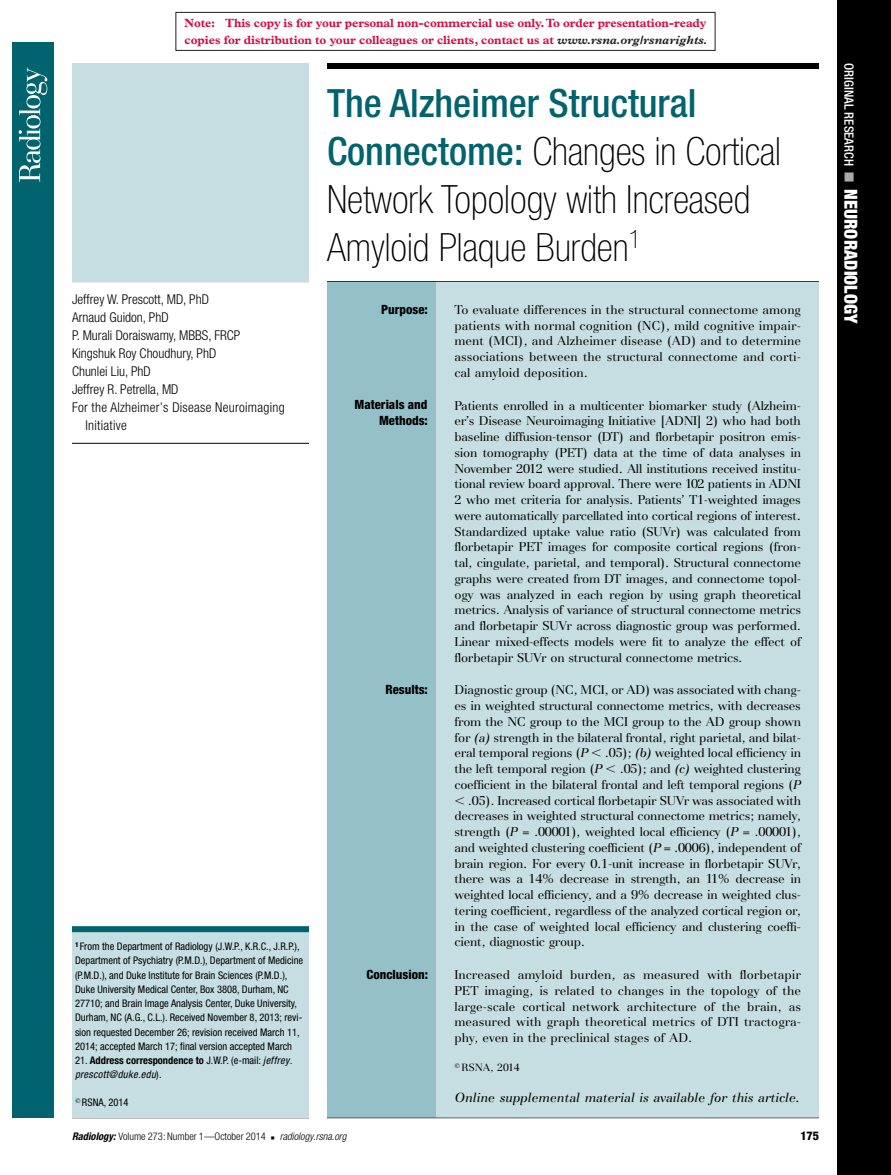
<style>
.page{position:relative;width:891px;height:1175px;background:#fff}
.page>*{position:absolute;margin:0;border:0;box-sizing:border-box;transform-origin:0 0}
.t1{font:100 condensed 39px/48px "Helvetica Neue";color:#000}
.t2{font:300 condensed 13.5px "Helvetica Neue";color:#000}
.t3{font:300 condensed 13.5px "Helvetica Neue";letter-spacing:.02em;color:#000}
.t4{font:italic 13.2px "AT Basilia";color:#000}
.t5{font:12.75px/15.8px "AT Basilia";letter-spacing:-.02em;color:#000;text-align:justify}
.t6{font:800 condensed 12.75px/15.8px "Helvetica Neue";color:#000;text-align:right}
.t7{font:500 condensed 12.75px "Helvetica Neue";letter-spacing:.005em;color:#fff}
.t8{font:700 12px/16.5px "Plantin";letter-spacing:-.01em;color:#d20d44}
.t9{font:800 condensed 12px "Helvetica Neue";color:#000}
.t10{font:condensed 10.5px/14.2px "Helvetica Neue";color:#000}
.t11{font:italic condensed 10.5px/14.2px "Helvetica Neue";letter-spacing:.03em;color:#000}
.t12{font:300 condensed 10.5px "Helvetica Neue";color:#000}
.t13{font:10.5px "AT Basilia";color:#000}
.s1{font-style:italic;color:#231f20}
.s2{font-style:normal}
.s3{font-weight:700;font-style:normal}
.s4{font-weight:500;color:#00636d}
.s5{font-style:italic}
.s6{font-family:"Universal Greekwith Math Pi"}
.s7{font-weight:700;font-style:italic}
.s8{font-family:"Universal Newswith Comm Pi";font-weight:400;font-stretch:normal;font-size:6px}
.s9{font-family:"Universal Newswith Comm Pi";font-weight:400;font-stretch:normal;font-size:18px;color:#a8a9ad}
.s10{font-weight:900;font-size:18px}
</style>
<div class="page">
<div style="left:12px;top:42px;width:42px;height:1075px;background:#00636d"></div>
<svg style="left:19px;top:68px;width:28px;height:114px"></svg>
<div style="left:327px;top:63px;width:492px;height:6px;background:#000"></div>
<hr style="left:327px;top:1117px;width:492px;height:1px;background:#000">
<hr style="left:72px;top:1117px;width:237px;height:1px;background:#000">
<div style="left:837px;top:0;width:54px;height:1174px;background:#000"></div>
<hr style="left:327px;top:281px;width:492px;height:1px;background:#000">
<hr style="left:72px;top:281px;width:237px;height:1px;background:#000">
<hr style="left:72px;top:443px;width:237px;height:1px;background:#000">
<div style="left:327px;top:282px;width:109px;height:835px;background:#94c1c8"></div>
<div style="left:436px;top:282px;width:383px;height:835px;background:#c6dee1"></div>
<div style="left:72px;top:926px;width:237px;height:191px;background:#c6dee1"></div>
<div style="left:72px;top:926px;width:237px;height:6px;background:#00636d"></div>
<div style="left:72px;top:63px;width:237px;height:218px;background:#c6dee1"></div>
<div style="left:176px;top:12px;width:540px;height:39px;border:1px solid #231f20"></div>
<p class="t8" style="left:185px;top:15px;width:524px">Note: This copy is for your personal non-commercial use only. To order presentation-ready copies for distribution to your colleagues or clients, contact us at <span class="s1">www.rsna.org/rsnarights.</span></p>
<p class="t2" style="left:72px;top:292px;width:139px">Jeffrey W. Prescott, MD, PhD</p>
<p class="t2" style="left:72px;top:310px;width:98px">Arnaud Guidon, PhD</p>
<p class="t2" style="left:72px;top:328px;width:170px">P. Murali Doraiswamy, MBBS, FRCP</p>
<p class="t2" style="left:72px;top:346px;width:146px">Kingshuk Roy Choudhury, PhD</p>
<p class="t2" style="left:72px;top:364px;width:80px">Chunlei Liu, PhD</p>
<p class="t2" style="left:72px;top:382px;width:108px">Jeffrey R. Petrella, MD</p>
<p class="t3" style="left:72px;top:400px;width:214px">For the Alzheimer’s Disease Neuroimaging</p>
<p class="t3" style="left:86px;top:418px;width:43px">Initiative</p>
<p class="t10" style="left:75px;top:939px;width:230px"><sup>1</sup> From the Department of Radiology (J.W.P., K.R.C., J.R.P.), Department of Psychiatry (P.M.D.), Department of Medicine (P.M.D.), and Duke Institute for Brain Sciences (P.M.D.), Duke University Medical Center, Box 3808, Durham, NC 27710; and Brain Image Analysis Center, Duke University, Durham, NC (A.G., C.L.). Received November 8, 2013; revi&shy;sion requested December 26; revision received March 11, 2014; accepted March 17; final version accepted March</p>
<p class="t11" style="left:75px;top:1053px;width:219px"><span class="s2">21.</span> <span class="s3">Address correspondence to</span> <span class="s2">J.W.P. (e-mail:</span> jeffrey. prescott@duke.edu<span class="s2">).</span></p>
<p class="t10" style="left:75px;top:1095px;width:55px"><sup>q</sup> RSNA, 2014</p>
<h1 class="t1" style="left:327px;top:79px;width:456px"><span class="s4">The Alzheimer Structural<br>Connectome:</span> Changes in Cortical<br>Network Topology with Increased<br>Amyloid Plaque Burden<sup>1</sup></h1>
<p class="t6" style="left:381px;top:301px;width:48px">Purpose:</p>
<p class="t5" style="left:455px;top:302px;width:348px">To evaluate differences in the structural connectome among patients with normal cognition (NC), mild cognitive impair&shy;ment (MCI), and Alzheimer disease (AD) and to determine associations between the structural connectome and corti&shy;cal amyloid deposition.</p>
<p class="t6" style="left:355px;top:397px;width:75px">Materials and<br>Methods:</p>
<p class="t5" style="left:455px;top:397px;width:348px">Patients enrolled in a multicenter biomarker study (Alzheim&shy;er’s Disease Neuroimaging Initiative [ADNI] 2) who had both baseline diffusion-tensor (DT) and florbetapir positron emis&shy;sion tomography (PET) data at the time of data analyses in November 2012 were studied. All institutions received institu&shy;tional review board approval. There were 102 patients in ADNI 2 who met criteria for analysis. Patients’ T1-weighted images were automatically parcellated into cortical regions of interest.<br>Standardized uptake value ratio (SUVr) was calculated from florbetapir PET images for composite cortical regions (fron&shy;tal, cingulate, parietal, and temporal). Structural connectome graphs were created from DT images, and connectome topol&shy;ogy was analyzed in each region by using graph theoretical metrics. Analysis of variance of structural connectome metrics and florbetapir SUVr across diagnostic group was performed.<br>Linear mixed-effects models were fit to analyze the effect of florbetapir SUVr on structural connectome metrics.</p>
<p class="t6" style="left:385px;top:681px;width:44px">Results:</p>
<p class="t5" style="left:455px;top:682px;width:348px">Diagnostic group (NC, MCI, or AD) was associated with chang&shy;es in weighted structural connectome metrics, with decreases from the NC group to the MCI group to the AD group shown for <span class="s5">(a)</span> strength in the bilateral frontal, right parietal, and bilat&shy;eral temporal regions (<span class="s5">P</span> <span class="s6">,</span> .05); <span class="s5">(b)</span> weighted local efficiency in the left temporal region (<span class="s5">P</span> <span class="s6">,</span> .05); and <span class="s5">(c)</span> weighted clustering coefficient in the bilateral frontal and left temporal regions (<span class="s5">P </span><span class="s6">,</span> .05). Increased cortical florbetapir SUVr was associated with decreases in weighted structural connectome metrics; namely, strength (<span class="s5">P</span> = .00001), weighted local efficiency (<span class="s5">P</span> = .00001), and weighted clustering coefficient (<span class="s5">P</span> = .0006), independent of brain region. For every 0.1-unit increase in florbetapir SUVr, there was a 14% decrease in strength, an 11% decrease in weighted local efficiency, and a 9% decrease in weighted clus&shy;tering coefficient, regardless of the analyzed cortical region or, in the case of weighted local efficiency and clustering coeffi&shy;cient, diagnostic group.</p>
<p class="t6" style="left:367px;top:966px;width:63px">Conclusion:</p>
<p class="t5" style="left:455px;top:967px;width:348px">Increased amyloid burden, as measured with florbetapir PET imaging, is related to changes in the topology of the large-scale cortical network architecture of the brain, as measured with graph theoretical metrics of DTI tractogra&shy;phy, even in the preclinical stages of AD.</p>
<p class="t13" style="left:454px;top:1061px;width:67px"><sup>q</sup> RSNA, 2014</p>
<p class="t4" style="left:454px;top:1090px;width:347px">Online supplemental material is available for this article.</p>
<p class="t12" style="left:72px;top:1130px;width:276px"><span class="s7">Radiology:</span> Volume 273: Number 1—October 2014 <span class="s8">n</span> <span class="s5">radiology.rsna.org</span></p>
<p class="t9" style="left:801px;top:1128px;width:20px">175</p>
<p class="t7" style="left:857px;top:63px;width:263px;rotate:90deg">Original Research <span class="s9">n</span> <span class="s10">Neuroradiology</span></p>
</div>
